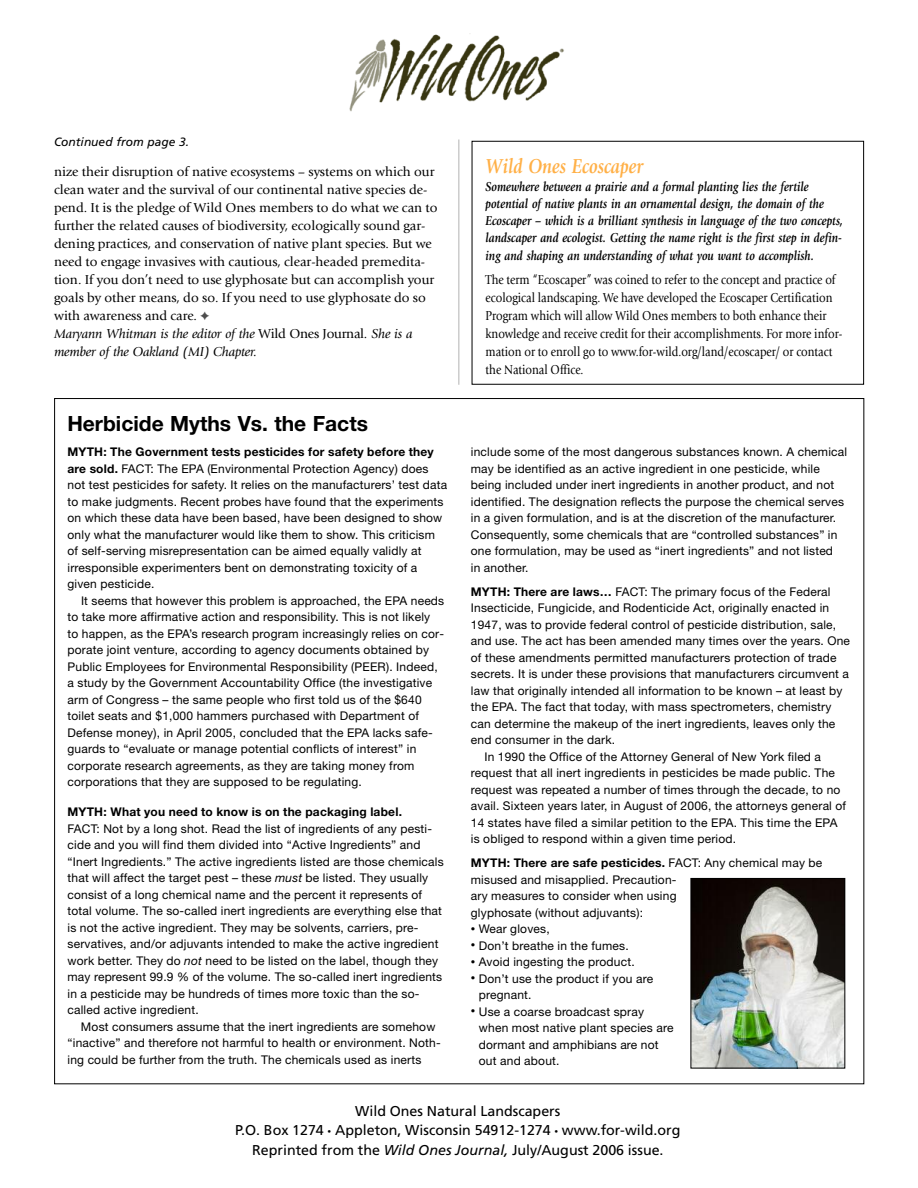
<style>
.page{position:relative;width:918px;height:1188px;background:#fff}
.page>*{position:absolute;margin:0;border:0;box-sizing:border-box;transform-origin:0 0}
.t1{font:700 21px "Helvetica Neue";color:#000}
.t2{font:italic 700 21px "Giovanni";color:#ffb047;scale:.85 1}
.t3{font:14.25px/19.5px "Frutiger";color:#000;text-align:center}
.t4{font:13.5px/18px "Giovanni";color:#000}
.t5{font:13.5px/18px "Giovanni";color:#000;scale:.85 1}
.t6{font:italic 700 13.5px/17.2px "Giovanni";color:#000;scale:.85 1}
.t7{font:12px/16.5px "Helvetica Neue";letter-spacing:.015em;color:#000}
.t8{font:700 12px "Helvetica Neue";letter-spacing:.015em;color:#000}
.t9{font:italic 12px "Frutiger";color:#000}
.s1{color:#4d4d4d}
.s2{font-style:italic}
.s3{font-weight:700}
.s4{font-size:9px}
.s5{font-size:9px;color:#fff}
.s6{font-size:7.5px}
</style>
<div class="page">
<img style="left:349px;top:33px;width:215px;height:78px">
<hr style="left:458px;top:140px;width:2px;height:245px;background:#ccc">
<img style="left:693px;top:880px;width:150px;height:186px">
<div style="left:691px;top:878px;width:154px;height:190px;border:1px solid #000"></div>
<div style="left:472px;top:141px;width:392px;height:244px;border:1px solid #000"></div>
<p class="t9" style="left:54px;top:137px;width:137px">Continued from page 3.</p>
<p class="t4" style="left:54px;top:164px;width:385px">nize their disruption of native ecosystems – systems on which our clean water and the survival of our continental native species de&shy;pend. It is the pledge of Wild Ones members to do what we can to further the related causes of biodiversity, ecologically sound gar&shy;dening practices, and conservation of native plant species. But we need to engage invasives with cautious, clear-headed premedita&shy;tion. If you don’t need to use glyphosate but can accomplish your goals by other means, do so. If you need to use glyphosate do so with awareness and care. <span class="s1">✦<br></span><span class="s2">Maryann Whitman is the editor of the</span> Wild Ones Journal<span class="s2">. She is a member of the Oakland (MI) Chapter.</span></p>
<h1 class="t1" style="left:67px;top:416px;width:302px">Herbicide Myths Vs. the Facts</h1>
<p class="t7" style="left:68px;top:445px;width:381px"><span class="s3">MYTH: The Government tests pesticides for safety before they are sold.</span> FACT: The EPA (Environmental Protection Agency) does not test pesticides for safety. It relies on the manufacturers’ test data to make judgments. Recent probes have found that the experiments on which these data have been based, have been designed to show only what the manufacturer would like them to show. This criticism of self-serving misrepresentation can be aimed equally validly at irresponsible experimenters bent on demonstrating toxicity of a given pesticide.</p>
<p class="t7" style="left:68px;top:593px;width:378px;text-indent:14px">It seems that however this problem is approached, the EPA needs to take more affirmative action and responsibility. This is not likely<br>to happen, as the EPA’s research program increasingly relies on cor&shy;porate joint venture, according to agency documents obtained by Public Employees for Environmental Responsibility (PEER). Indeed, a study by the Government Accountability Office (the investigative arm of Congress – the same people who first told us of the $640 toilet seats and $1,000 hammers purchased with Department of Defense money), in April 2005, concluded that the EPA lacks safe&shy;guards to “evaluate or manage potential conflicts of interest” in corporate research agreements, as they are taking money from corporations that they are supposed to be regulating.</p>
<p class="t8" style="left:68px;top:808px;width:336px">MYTH: What you need to know is on the packaging label.</p>
<p class="t7" style="left:67px;top:821px;width:378px">FACT: Not by a long shot. Read the list of ingredients of any pesti&shy;cide and you will find them divided into “Active Ingredients” and “Inert Ingredients.” The active ingredients listed are those chemicals that will affect the target pest – these <span class="s2">must</span> be listed. They usually consist of a long chemical name and the percent it represents of total volume. The so-called inert ingredients are everything else that is not the active ingredient. They may be solvents, carriers, pre&shy;servatives, and/or adjuvants intended to make the active ingredient work better. They do <span class="s2">not</span> need to be listed on the label, though they may represent 99.9 % of the volume. The so-called inert ingredients in a pesticide may be hundreds of times more toxic than the so&shy;called active ingredient.</p>
<p class="t7" style="left:67px;top:1019px;width:375px;text-indent:14px">Most consumers assume that the inert ingredients are somehow “inactive” and therefore not harmful to health or environment. Noth&shy;ing could be further from the truth. The chemicals used as inerts</p>
<h1 class="t2" style="left:486px;top:158px;width:187px">Wild Ones Ecoscaper</h1>
<p class="t6" style="left:486px;top:179px;width:422px">Somewhere between a prairie and a formal planting lies the fertile potential of native plants in an ornamental design, the domain of the Ecoscaper – which is a brilliant synthesis in language of the two concepts, landscaper and ecologist. Getting the name right is the first step in defin&shy;ing and shaping an understanding of what you want to accomplish.</p>
<p class="t5" style="left:486px;top:271px;width:421px">The term “Ecoscaper” was coined to refer to the concept and practice of ecological landscaping. We have developed the Ecoscaper Certification Program which will allow Wild Ones members to both enhance their knowledge and receive credit for their accomplishments. For more infor&shy;mation or to enroll go to www.for-wild.org/land/ecoscaper/ or contact the National Office.</p>
<p class="t7" style="left:471px;top:445px;width:378px">include some of the most dangerous substances known. A chemical may be identified as an active ingredient in one pesticide, while being included under inert ingredients in another product, and not identified. The designation reflects the purpose the chemical serves in a given formulation, and is at the discretion of the manufacturer.<br>Consequently, some chemicals that are “controlled substances” in one formulation, may be used as “inert ingredients” and not listed<br>in another.</p>
<p class="t7" style="left:471px;top:584px;width:361px"><span class="s3">MYTH: There are laws…</span> FACT: The primary focus of the Federal</p>
<p class="t7" style="left:471px;top:601px;width:360px">Insecticide, Fungicide, and Rodenticide Act, originally enacted in</p>
<p class="t7" style="left:471px;top:617px;width:367px">1947, was to provide federal control of pesticide distribution, sale,</p>
<p class="t7" style="left:471px;top:634px;width:381px">and use. The act has been amended many times over the years. One</p>
<p class="t7" style="left:471px;top:650px;width:367px">of these amendments permitted manufacturers protection of trade</p>
<p class="t7" style="left:471px;top:667px;width:380px">secrets. It is under these provisions that manufacturers circumvent a</p>
<p class="t7" style="left:471px;top:683px;width:373px">law that originally intended all information to be known – at least by</p>
<p class="t7" style="left:471px;top:700px;width:362px">the EPA. The fact that today, with mass spectrometers, chemistry</p>
<p class="t7" style="left:471px;top:716px;width:366px">can determine the makeup of the inert ingredients, leaves only the</p>
<p class="t7" style="left:471px;top:733px;width:146px">end consumer in the dark.</p>
<p class="t7" style="left:484px;top:749px;width:338px">In 1990 the Office of the Attorney General of New York filed a</p>
<p class="t7" style="left:471px;top:766px;width:366px">request that all inert ingredients in pesticides be made public. The</p>
<p class="t7" style="left:471px;top:782px;width:371px">request was repeated a number of times through the decade, to no</p>
<p class="t7" style="left:471px;top:799px;width:377px">avail. Sixteen years later, in August of 2006, the attorneys general of</p>
<p class="t7" style="left:471px;top:815px;width:368px">14 states have filed a similar petition to the EPA. This time the EPA</p>
<p class="t7" style="left:471px;top:832px;width:267px">is obliged to respond within a given time period.</p>
<p class="t7" style="left:471px;top:856px;width:353px"><span class="s3">MYTH: There are safe pesticides.</span> FACT: Any chemical may be misused and misapplied. Precaution-<br>ary measures to consider when using<br>glyphosate (without adjuvants):</p>
<p class="t7" style="left:471px;top:922px;width:80px"><span class="s4">•</span> Wear gloves,</p>
<p class="t7" style="left:471px;top:938px;width:159px"><span class="s4">•</span> Don’t breathe in the fumes.</p>
<p class="t7" style="left:471px;top:955px;width:165px"><span class="s4">•</span> Avoid ingesting the product.</p>
<p class="t7" style="left:471px;top:971px;width:184px"><span class="s4">•</span> Don’t use the product if you are</p>
<p class="t7" style="left:471px;top:988px;width:62px"><span class="s5">•</span> pregnant.</p>
<p class="t7" style="left:471px;top:1004px;width:175px"><span class="s4">•</span> Use a coarse broadcast spray</p>
<p class="t7" style="left:471px;top:1021px;width:204px"><span class="s5">•</span> when most native plant species are</p>
<p class="t7" style="left:471px;top:1037px;width:189px"><span class="s5">•</span> dormant and amphibians are not</p>
<p class="t7" style="left:471px;top:1054px;width:90px"><span class="s5">•</span> out and about.</p>
<p class="t3" style="left:235px;top:1102px;width:447px">Wild Ones Natural Landscapers<br>P.O. Box 1274 <span class="s6">•</span> Appleton, Wisconsin 54912-1274 <span class="s6">•</span> www.for-wild.org<br>Reprinted from the <span class="s2">Wild Ones Journal,</span> July/August 2006 issue.</p>
</div>
